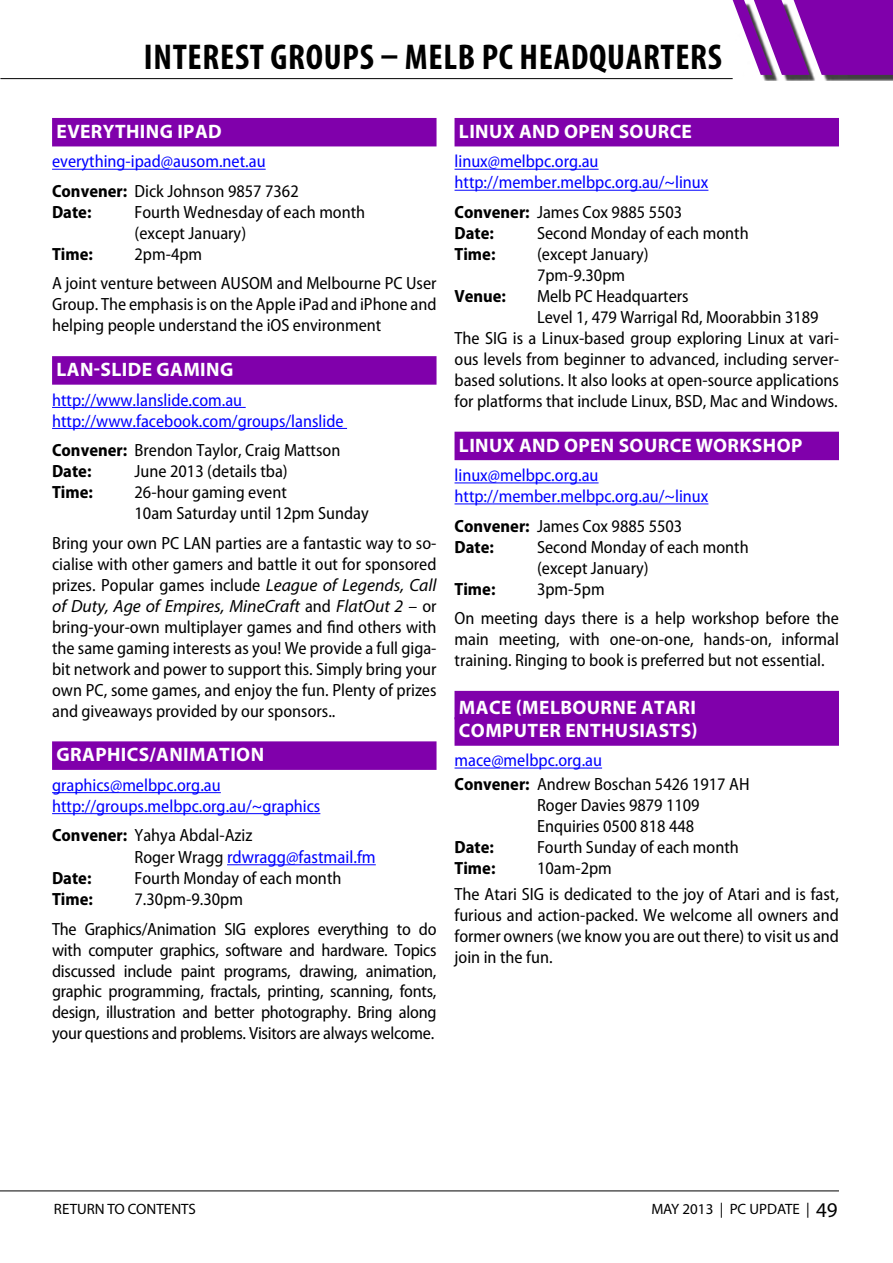
<style>
.page{position:relative;width:893px;height:1263px;background:#fff}
.page>*{position:absolute;margin:0;border:0;box-sizing:border-box;transform-origin:0 0}
.H0_STRAP_page_headin{font:700 condensed 36px "Myriad Pro";letter-spacing:.02em;color:#000}
.SIG_DETAILS_H3_NAME{font:700 19.5px "Myriad Pro";letter-spacing:.02em;color:#fff}
.SIG_DETAILS_date_etc{font:semi-condensed 18px "Myriad Pro";color:#00f}
.SIG_DETAILS_body_tex{font:semi-condensed 17.7px/21px "Myriad Pro";color:#000;text-align:justify}
.SIG_DETAILS_date_etc-2{font:semi-condensed 17.7px/21px "Myriad Pro";color:#000}
.SIG_DETAILS_email_an{font:semi-condensed 17.7px/21px "Myriad Pro";color:#00f}
.SIG_DETAILS_date_etc-3{font:700 semi-condensed 17.7px "Myriad Pro";color:#000}
.t1{font:15px "Myriad Pro";color:#000}
.s1{font-weight:700}
.s2{font-style:italic;font-stretch:normal}
.s3{font-size:17.7px;color:#000}
.s4{font-size:21px}
</style>
<div class="page">
<div style="left:735px;top:3px;width:158px;height:78px;background:#000;opacity:.75"></div>
<svg style="left:733px;top:0;width:160px;height:75px"></svg>
<div style="left:52px;top:118px;width:385px;height:28px;background:#8000ab"></div>
<hr style="left:52px;top:169px;width:214px;height:1px;background:#00f">
<div style="left:52px;top:356px;width:385px;height:29px;background:#8000ab"></div>
<hr style="left:52px;top:407px;width:194px;height:1px;background:#00f">
<hr style="left:52px;top:428px;width:295px;height:1px;background:#00f">
<div style="left:52px;top:741px;width:385px;height:29px;background:#8000ab"></div>
<hr style="left:52px;top:792px;width:169px;height:1px;background:#00f">
<hr style="left:52px;top:813px;width:268px;height:1px;background:#00f">
<hr style="left:227px;top:864px;width:149px;height:1px;background:#00f">
<div style="left:454px;top:118px;width:385px;height:28px;background:#8000ab"></div>
<hr style="left:454px;top:169px;width:145px;height:1px;background:#00f">
<hr style="left:454px;top:190px;width:254px;height:1px;background:#00f">
<div style="left:454px;top:432px;width:385px;height:28px;background:#8000ab"></div>
<hr style="left:454px;top:482px;width:145px;height:1px;background:#00f">
<hr style="left:454px;top:503px;width:254px;height:1px;background:#00f">
<div style="left:454px;top:691px;width:385px;height:28px;background:#8000ab"></div>
<div style="left:454px;top:717px;width:385px;height:29px;background:#8000ab"></div>
<hr style="left:454px;top:768px;width:148px;height:1px;background:#00f">
<hr style="left:0;top:78px;width:733px;height:1px;background:#000">
<hr style="left:0;top:1190px;width:839px;height:1px;background:#000">
<p class="H0_STRAP_page_headin" style="left:144px;top:34px;width:580px">INTEREST GROUPS – MELB PC HEADQUARTERS</p>
<p class="SIG_DETAILS_H3_NAME" style="left:57px;top:119px;width:167px">EVERYTHING IPAD</p>
<p class="SIG_DETAILS_email_an" style="left:52px;top:151px;width:215px">everything-ipad@ausom.net.au</p>
<p class="SIG_DETAILS_date_etc-2" style="left:52px;top:180px;width:248px"><span class="s1">Convener:</span> Dick Johnson 9857 7362</p>
<p class="SIG_DETAILS_date_etc-3" style="left:52px;top:201px;width:41px">Date:</p>
<p class="SIG_DETAILS_date_etc-2" style="left:135px;top:201px;width:232px">Fourth Wednesday of each month (except January)</p>
<p class="SIG_DETAILS_date_etc-3" style="left:52px;top:243px;width:42px">Time:</p>
<p class="SIG_DETAILS_date_etc-2" style="left:135px;top:243px;width:69px">2pm-4pm</p>
<p class="SIG_DETAILS_body_tex" style="left:52px;top:273px;width:386px">A joint venture between AUSOM and Melbourne PC User Group. The emphasis is on the Apple iPad and iPhone and helping people understand the iOS environment</p>
<p class="SIG_DETAILS_H3_NAME" style="left:57px;top:357px;width:178px">LAN-SLIDE GAMING</p>
<p class="SIG_DETAILS_email_an" style="left:52px;top:389px;width:293px">http://www.lanslide.com.au http://www.facebook.com/groups/lanslide</p>
<p class="SIG_DETAILS_date_etc-2" style="left:52px;top:439px;width:290px"><span class="s1">Convener:</span> Brendon Taylor, Craig Mattson</p>
<p class="SIG_DETAILS_date_etc-3" style="left:52px;top:460px;width:41px">Date:</p>
<p class="SIG_DETAILS_date_etc-2" style="left:135px;top:460px;width:155px">June 2013 (details tba)</p>
<p class="SIG_DETAILS_date_etc-3" style="left:52px;top:481px;width:42px">Time:</p>
<p class="SIG_DETAILS_date_etc-2" style="left:135px;top:481px;width:236px">26-hour gaming event<br>10am Saturday until 12pm Sunday</p>
<p class="SIG_DETAILS_body_tex" style="left:52px;top:532px;width:386px">Bring your own PC LAN parties are a fantastic way to so&shy;cialise with other gamers and battle it out for sponsored prizes. Popular games include <span class="s2">League of Legends, Call of Duty, Age of Empires, MineCraft</span> and <span class="s2">FlatOut 2</span> – or bring-your-own multiplayer games and find others with the same gaming interests as you! We provide a full giga&shy;bit network and power to support this. Simply bring your own PC, some games, and enjoy the fun. Plenty of prizes and giveaways provided by our sponsors..</p>
<p class="SIG_DETAILS_H3_NAME" style="left:57px;top:742px;width:209px">GRAPHICS/ANIMATION</p>
<p class="SIG_DETAILS_email_an" style="left:52px;top:774px;width:270px">graphics@melbpc.org.au http://groups.melbpc.org.au/~graphics</p>
<p class="SIG_DETAILS_date_etc-2" style="left:52px;top:825px;width:202px"><span class="s1">Convener:</span> Yahya Abdal-Aziz</p>
<p class="SIG_DETAILS_date_etc" style="left:135px;top:846px;width:243px"><span class="s3">Roger Wragg</span> rdwragg@fastmail.fm</p>
<p class="SIG_DETAILS_date_etc-3" style="left:52px;top:867px;width:41px">Date:</p>
<p class="SIG_DETAILS_date_etc-2" style="left:135px;top:867px;width:208px">Fourth Monday of each month</p>
<p class="SIG_DETAILS_date_etc-3" style="left:52px;top:888px;width:42px">Time:</p>
<p class="SIG_DETAILS_date_etc-2" style="left:135px;top:888px;width:110px">7.30pm-9.30pm</p>
<p class="SIG_DETAILS_body_tex" style="left:52px;top:918px;width:386px">The Graphics/Animation SIG explores everything to do with computer graphics, software and hardware. Topics discussed include paint programs, drawing, animation, graphic programming, fractals, printing, scanning, fonts, design, illustration and better photography. Bring along your questions and problems. Visitors are always welcome.</p>
<p class="SIG_DETAILS_H3_NAME" style="left:459px;top:119px;width:235px">LINUX AND OPEN SOURCE</p>
<p class="SIG_DETAILS_email_an" style="left:454px;top:151px;width:255px">linux@melbpc.org.au http://member.melbpc.org.au/~linux</p>
<p class="SIG_DETAILS_date_etc-2" style="left:454px;top:201px;width:229px"><span class="s1">Convener:</span> James Cox 9885 5503</p>
<p class="SIG_DETAILS_date_etc-3" style="left:454px;top:222px;width:41px">Date:</p>
<p class="SIG_DETAILS_date_etc-2" style="left:537px;top:222px;width:213px">Second Monday of each month</p>
<p class="SIG_DETAILS_date_etc-3" style="left:454px;top:243px;width:42px">Time:</p>
<p class="SIG_DETAILS_date_etc-2" style="left:537px;top:243px;width:113px">(except January)</p>
<p class="SIG_DETAILS_date_etc-2" style="left:537px;top:264px;width:90px">7pm-9.30pm</p>
<p class="SIG_DETAILS_date_etc-3" style="left:454px;top:285px;width:53px">Venue:</p>
<p class="SIG_DETAILS_date_etc-2" style="left:537px;top:285px;width:283px">Melb PC Headquarters<br>Level 1, 479 Warrigal Rd, Moorabbin 3189</p>
<p class="SIG_DETAILS_body_tex" style="left:455px;top:327px;width:386px">The SIG is a Linux-based group exploring Linux at vari&shy;ous levels from beginner to advanced, including server&shy;based solutions. It also looks at open-source applications for platforms that include Linux, BSD, Mac and Windows.</p>
<p class="SIG_DETAILS_H3_NAME" style="left:459px;top:432px;width:345px">LINUX AND OPEN SOURCE WORKSHOP</p>
<p class="SIG_DETAILS_email_an" style="left:454px;top:464px;width:255px">linux@melbpc.org.au http://member.melbpc.org.au/~linux</p>
<p class="SIG_DETAILS_date_etc-2" style="left:454px;top:515px;width:229px"><span class="s1">Convener:</span> James Cox 9885 5503</p>
<p class="SIG_DETAILS_date_etc-3" style="left:454px;top:535px;width:41px">Date:</p>
<p class="SIG_DETAILS_date_etc-2" style="left:537px;top:536px;width:213px">Second Monday of each month (except January)</p>
<p class="SIG_DETAILS_date_etc-3" style="left:454px;top:577px;width:42px">Time:</p>
<p class="SIG_DETAILS_date_etc-2" style="left:537px;top:578px;width:69px">3pm-5pm</p>
<p class="SIG_DETAILS_body_tex" style="left:455px;top:607px;width:386px">On meeting days there is a help workshop before the main meeting, with one-on-one, hands-on, informal training. Ringing to book is preferred but not essential.</p>
<p class="SIG_DETAILS_H3_NAME" style="left:459px;top:694px;width:239px">MACE (MELBOURNE ATARI</p>
<p class="SIG_DETAILS_H3_NAME" style="left:459px;top:717px;width:240px">COMPUTER ENTHUSIASTS)</p>
<p class="SIG_DETAILS_email_an" style="left:454px;top:750px;width:149px">mace@melbpc.org.au</p>
<p class="SIG_DETAILS_date_etc-2" style="left:537px;top:773px;width:214px;text-indent:-82px"><span class="s1">Convener:</span> Andrew Boschan 5426 1917 AH<br>Roger Davies 9879 1109<br>Enquiries 0500 818 448</p>
<p class="SIG_DETAILS_date_etc-3" style="left:454px;top:835px;width:41px">Date:</p>
<p class="SIG_DETAILS_date_etc-2" style="left:537px;top:836px;width:203px">Fourth Sunday of each month</p>
<p class="SIG_DETAILS_date_etc-3" style="left:454px;top:856px;width:42px">Time:</p>
<p class="SIG_DETAILS_date_etc-2" style="left:537px;top:857px;width:76px">10am-2pm</p>
<p class="SIG_DETAILS_body_tex" style="left:455px;top:884px;width:386px">The Atari SIG is dedicated to the joy of Atari and is fast, furious and action-packed. We welcome all owners and former owners (we know you are out there) to visit us and join in the fun.</p>
<p class="t1" style="left:54px;top:1199px;width:143px">RETURN TO CONTENTS</p>
<p class="t1" style="left:651px;top:1199px;width:188px">MAY 2013 | PC UPDATE | <span class="s4">49</span></p>
</div>
